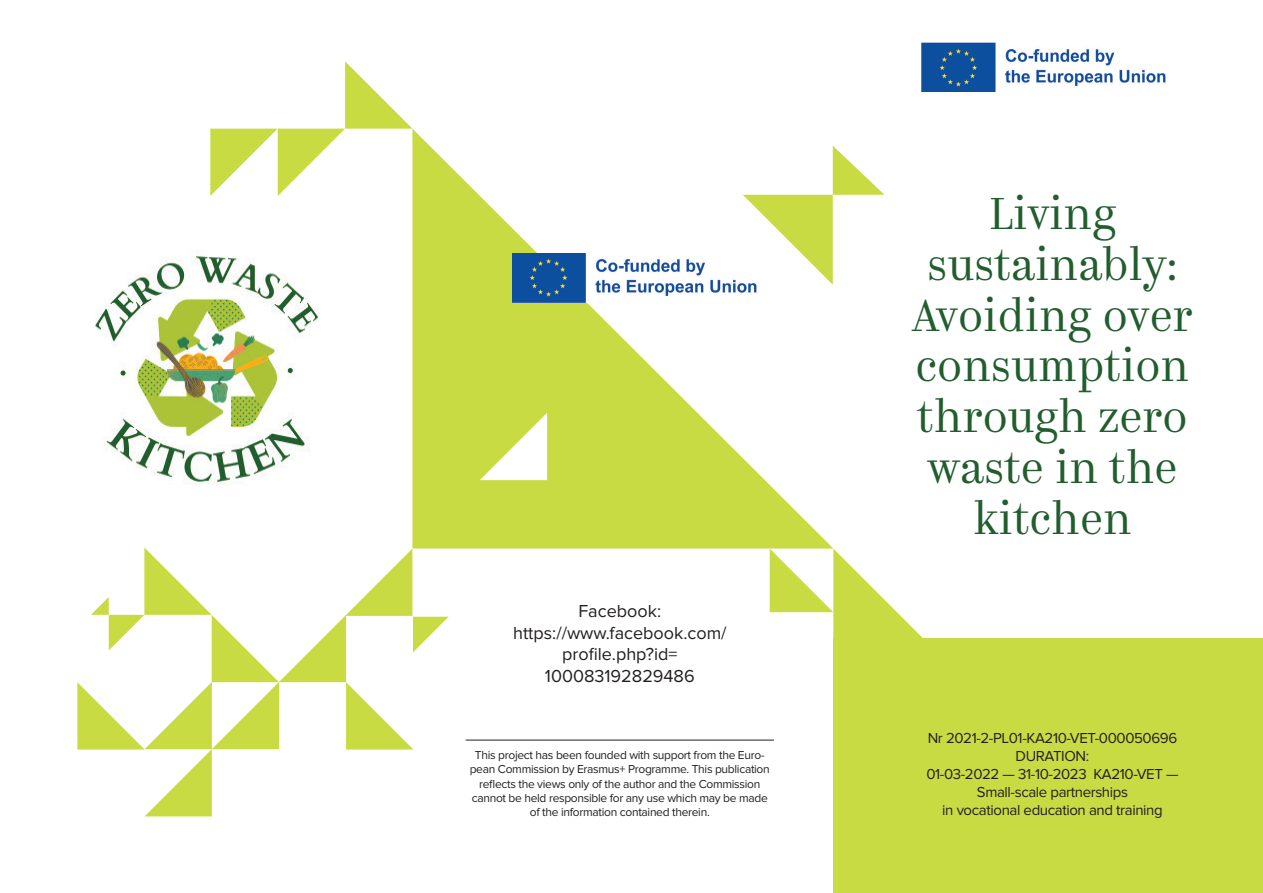
<style>
.page{position:relative;width:1263px;height:893px;background:#fff}
.page>*{position:absolute;margin:0;border:0;box-sizing:border-box;transform-origin:0 0}
.t1{font:300 45px/51px "Kazimir";color:#225d2e;text-align:center}
.t2{font:18px/21.6px "Proxima Nova";color:#231f20;text-align:center}
.t3{font:15px/18px "Proxima Nova";letter-spacing:-.025em;color:#231f20;text-align:center}
.t4{font:12px/14.4px "Proxima Nova";letter-spacing:-.025em;color:#231f20;text-align:center}
</style>
<div class="page">
<div style="left:833px;top:639px;width:430px;height:254px;background:#c9db43"></div>
<img style="left:922px;top:43px;width:244px;height:49px">
<svg style="left:770px;top:549px;width:153px;height:90px"></svg>
<svg style="left:210px;top:61px;width:202px;height:135px"></svg>
<svg style="left:77px;top:547px;width:372px;height:269px"></svg>
<svg style="left:412px;top:129px;width:421px;height:420px;fill:#c9db43"></svg>
<svg style="left:743px;top:146px;width:141px;height:139px"></svg>
<svg style="left:480px;top:413px;width:67px;height:67px"></svg>
<img style="left:512px;top:253px;width:248px;height:49px">
<img style="left:95px;top:251px;width:224px;height:234px">
<hr style="left:466px;top:740px;width:308px;height:1px;background:#231f20">
<h2 class="t2" style="left:513px;top:601px;width:215px">Facebook: https://www.facebook.com/ profile.php?id=<br>100083192829486</h2>
<p class="t4" style="left:470px;top:748px;width:302px">This project has been founded with support from the Euro&shy;pean Commission by Erasmus+ Programme. This publication reflects the views only of the author and the Commission cannot be held responsible for any use which may be made of the information contained therein.</p>
<h1 class="t1" style="left:912px;top:188px;width:282px">Living sustainably:<br>Avoiding over consumption through zero waste in the kitchen</h1>
<p class="t3" style="left:926px;top:729px;width:254px">Nr 2021-2-PL01-KA210-VET-000050696<br>DURATION:<br>01-03-2022 — 31-10-2023 KA210-VET —<br>Small-scale partnerships<br>in vocational education and training</p>
</div>
